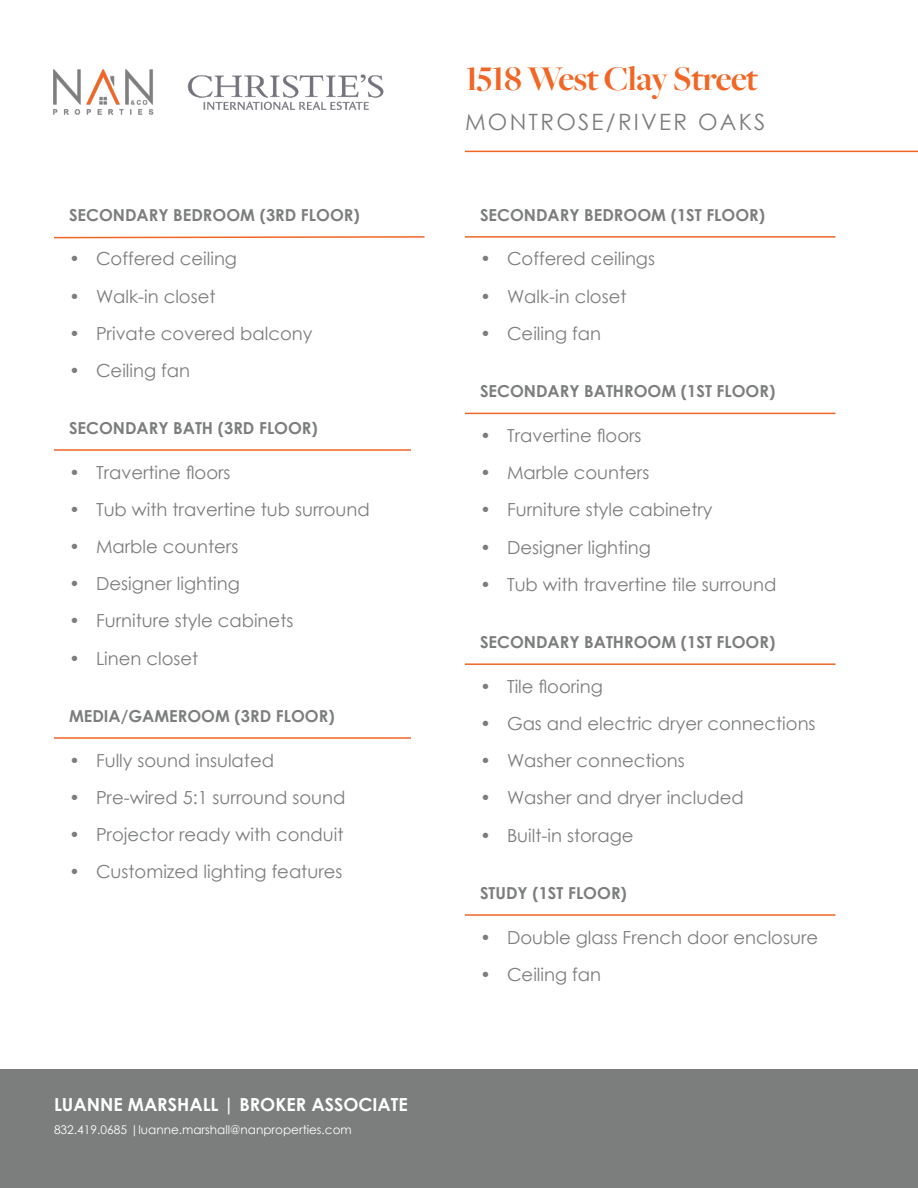
<style>
.page{position:relative;width:918px;height:1188px;background:#fff}
.page>*{position:absolute;margin:0;border:0;box-sizing:border-box;transform-origin:0 0}
.Chapaza_18{font:700 36px "Freight Big Pro";letter-spacing:-.025em;color:#f16624}
.CG_B_12_base_8{font:22.5px "Century Gothic";letter-spacing:.1em;color:#7c7d7d}
.t1{font:18px "Century Gothic";color:#7c7d7d}
.t2{font:700 18px "Century Gothic";color:#fff}
.CG_B_12_base_8-2{font:700 16.5px "Century Gothic";color:#7c7d7d}
.CG_Reg_12{font:12px "Century Gothic";color:#fff}
</style>
<div class="page">
<div style="left:0;top:1069px;width:918px;height:119px;background:#7c7d7d"></div>
<hr style="left:465px;top:236px;width:371px;height:2px;background:#f16624">
<svg style="left:54px;top:236px;width:371px;height:3px"></svg>
<hr style="left:465px;top:151px;width:453px;height:1px;background:#f16624">
<img style="left:53px;top:69px;width:331px;height:46px">
<hr style="left:54px;top:449px;width:357px;height:2px;background:#f16624">
<hr style="left:54px;top:737px;width:357px;height:2px;background:#f16624">
<hr style="left:465px;top:413px;width:371px;height:1px;background:#f16624">
<hr style="left:465px;top:663px;width:371px;height:2px;background:#f16624">
<hr style="left:465px;top:914px;width:371px;height:2px;background:#f16624">
<p class="CG_B_12_base_8-2" style="left:69px;top:202px;width:292px">SECONDARY BEDROOM (3RD FLOOR)</p>
<p class="t1" style="left:69px;top:246px;width:170px">• Coffered ceiling</p>
<p class="t1" style="left:69px;top:283px;width:148px">• Walk-in closet</p>
<p class="t1" style="left:69px;top:321px;width:245px">• Private covered balcony</p>
<p class="t1" style="left:69px;top:358px;width:123px">• Ceiling fan</p>
<p class="CG_B_12_base_8-2" style="left:69px;top:415px;width:250px">SECONDARY BATH (3RD FLOOR)</p>
<p class="t1" style="left:69px;top:459px;width:163px">• Travertine floors</p>
<p class="t1" style="left:69px;top:497px;width:302px">• Tub with travertine tub surround</p>
<p class="t1" style="left:69px;top:534px;width:171px">• Marble counters</p>
<p class="t1" style="left:69px;top:571px;width:172px">• Designer lighting</p>
<p class="t1" style="left:69px;top:608px;width:226px">• Furniture style cabinets</p>
<p class="t1" style="left:69px;top:645px;width:131px">• Linen closet</p>
<p class="CG_B_12_base_8-2" style="left:69px;top:703px;width:267px">MEDIA/GAMEROOM (3RD FLOOR)</p>
<p class="t1" style="left:69px;top:747px;width:207px">• Fully sound insulated</p>
<p class="t1" style="left:69px;top:785px;width:278px">• Pre-wired 5:1 surround sound</p>
<p class="t1" style="left:69px;top:822px;width:276px">• Projector ready with conduit</p>
<p class="t1" style="left:69px;top:859px;width:275px">• Customized lighting features</p>
<p class="t2" style="left:54px;top:1090px;width:355px">LUANNE MARSHALL | BROKER ASSOCIATE</p>
<p class="CG_Reg_12" style="left:54px;top:1121px;width:299px">832.419.0685 |luanne.marshall@nanproperties.com</p>
<p class="Chapaza_18" style="left:465px;top:55px;width:295px">1518 West Clay Street</p>
<p class="CG_B_12_base_8" style="left:465px;top:107px;width:302px">MONTROSE/RIVER OAKS</p>
<p class="CG_B_12_base_8-2" style="left:480px;top:202px;width:287px">SECONDARY BEDROOM (1ST FLOOR)</p>
<p class="t1" style="left:480px;top:246px;width:177px">• Coffered ceilings</p>
<p class="t1" style="left:480px;top:283px;width:148px">• Walk-in closet</p>
<p class="t1" style="left:480px;top:321px;width:123px">• Ceiling fan</p>
<p class="CG_B_12_base_8-2" style="left:480px;top:379px;width:297px">SECONDARY BATHROOM (1ST FLOOR)</p>
<p class="t1" style="left:480px;top:423px;width:163px">• Travertine floors</p>
<p class="t1" style="left:480px;top:460px;width:171px">• Marble counters</p>
<p class="t1" style="left:480px;top:497px;width:234px">• Furniture style cabinetry</p>
<p class="t1" style="left:480px;top:534px;width:172px">• Designer lighting</p>
<p class="t1" style="left:480px;top:572px;width:298px">• Tub with travertine tile surround</p>
<p class="CG_B_12_base_8-2" style="left:480px;top:630px;width:297px">SECONDARY BATHROOM (1ST FLOOR)</p>
<p class="t1" style="left:480px;top:674px;width:124px">• Tile flooring</p>
<p class="t1" style="left:480px;top:711px;width:337px">• Gas and electric dryer connections</p>
<p class="t1" style="left:480px;top:748px;width:206px">• Washer connections</p>
<p class="t1" style="left:480px;top:785px;width:265px">• Washer and dryer included</p>
<p class="t1" style="left:480px;top:822px;width:155px">• Built-in storage</p>
<p class="CG_B_12_base_8-2" style="left:480px;top:880px;width:148px">STUDY (1ST FLOOR)</p>
<p class="t1" style="left:480px;top:924px;width:340px">• Double glass French door enclosure</p>
<p class="t1" style="left:480px;top:962px;width:123px">• Ceiling fan</p>
</div>
